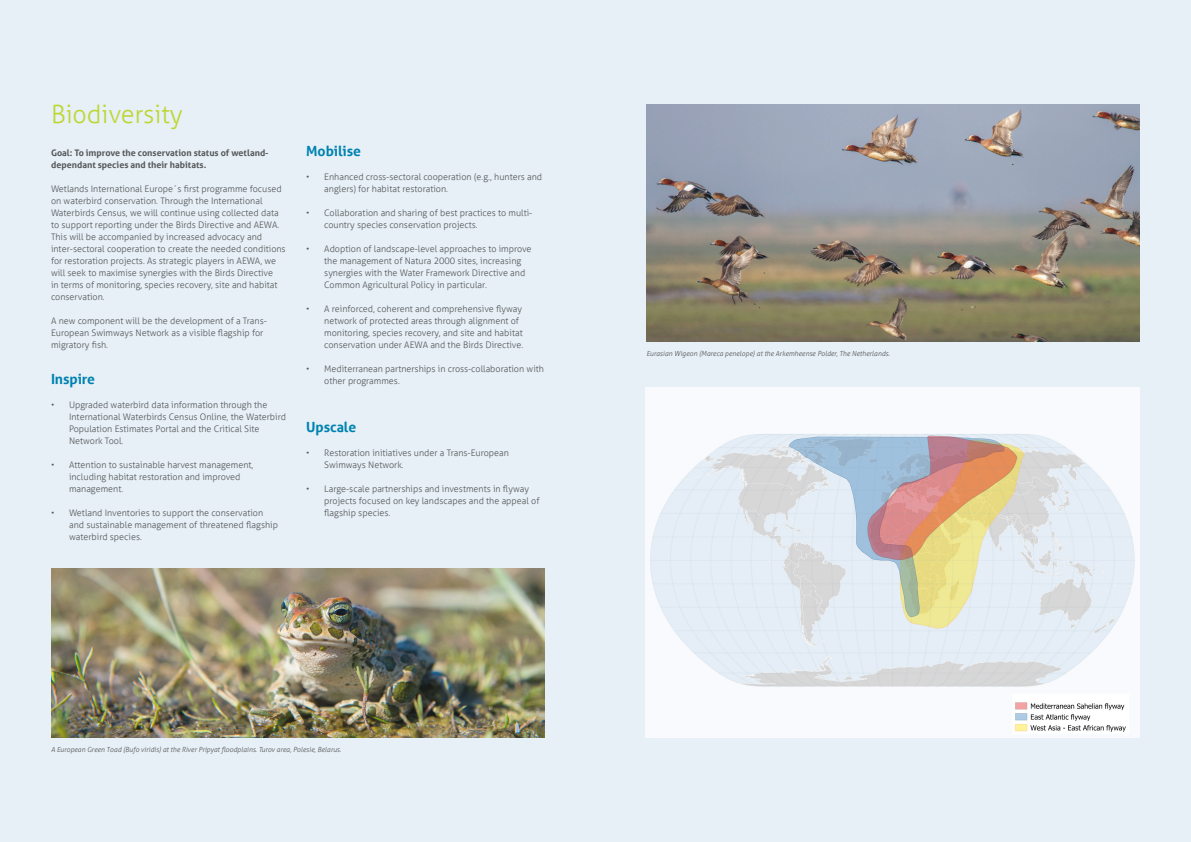
<style>
.page{position:relative;width:1191px;height:842px;background:#e6f0f6}
.page>*{position:absolute;margin:0;border:0;box-sizing:border-box;transform-origin:0 0}
.t1{font:300 25px "Aller";color:#bed630}
.t2{font:700 14px "Aller";letter-spacing:-.005em;color:#0082b0}
.t3{font:300 9px/12px "Aller";color:#57585a}
.t4{font:700 9px/12px "Aller";color:#57585a}
.t5{font:italic 300 7px "Aller";color:#57585a}
</style>
<div class="page">
<img style="left:51px;top:568px;width:493px;height:169px">
<img style="left:646px;top:105px;width:494px;height:236px">
<img style="left:645px;top:387px;width:495px;height:350px">
<h1 class="t1" style="left:51px;top:99px;width:133px">Biodiversity</h1>
<p class="t4" style="left:51px;top:147px;width:219px">Goal: To improve the conservation status of wetland&shy;dependant species and their habitats.</p>
<p class="t3" style="left:51px;top:183px;width:236px">Wetlands International Europe´s first programme focused on waterbird conservation. Through the International Waterbirds Census, we will continue using collected data to support reporting under the Birds Directive and AEWA.<br>This will be accompanied by increased advocacy and inter-sectoral cooperation to create the needed conditions for restoration projects. As strategic players in AEWA, we will seek to maximise synergies with the Birds Directive<br>in terms of monitoring, species recovery, site and habitat conservation.</p>
<p class="t3" style="left:51px;top:315px;width:217px">A new component will be the development of a Trans-<br>European Swimways Network as a visible flagship for migratory fish.</p>
<h2 class="t2" style="left:51px;top:370px;width:46px">Inspire</h2>
<p class="t3" style="left:69px;top:399px;width:218px;text-indent:-18px">• Upgraded waterbird data information through the International Waterbirds Census Online, the Waterbird Population Estimates Portal and the Critical Site Network Tool.</p>
<p class="t3" style="left:69px;top:459px;width:186px;text-indent:-18px">• Attention to sustainable harvest management, including habitat restoration and improved management.</p>
<p class="t3" style="left:69px;top:507px;width:210px;text-indent:-18px">• Wetland Inventories to support the conservation and sustainable management of threatened flagship waterbird species.</p>
<h2 class="t2" style="left:306px;top:142px;width:56px">Mobilise</h2>
<p class="t3" style="left:324px;top:171px;width:219px;text-indent:-18px">• Enhanced cross-sectoral cooperation (e.g., hunters and anglers) for habitat restoration.</p>
<p class="t3" style="left:324px;top:207px;width:210px;text-indent:-18px">• Collaboration and sharing of best practices to multi&shy;country species conservation projects.</p>
<p class="t3" style="left:324px;top:243px;width:209px;text-indent:-18px">• Adoption of landscape-level approaches to improve the management of Natura 2000 sites, increasing synergies with the Water Framework Directive and Common Agricultural Policy in particular.</p>
<p class="t3" style="left:324px;top:303px;width:200px;text-indent:-18px">• A reinforced, coherent and comprehensive flyway network of protected areas through alignment of monitoring, species recovery, and site and habitat conservation under AEWA and the Birds Directive.</p>
<p class="t3" style="left:324px;top:363px;width:221px;text-indent:-18px">• Mediterranean partnerships in cross-collaboration with other programmes.</p>
<h2 class="t2" style="left:306px;top:418px;width:52px">Upscale</h2>
<p class="t3" style="left:324px;top:447px;width:186px;text-indent:-18px">• Restoration initiatives under a Trans-European<br>Swimways Network.</p>
<p class="t3" style="left:324px;top:483px;width:217px;text-indent:-18px">• Large-scale partnerships and investments in flyway projects focused on key landscapes and the appeal of flagship species.</p>
<p class="t5" style="left:51px;top:745px;width:292px">A European Green Toad (Bufo viridis) at the River Pripyat floodplains. Turov area, Polesie, Belarus.</p>
<p class="t5" style="left:646px;top:350px;width:245px">Eurasian Wigeon (Mareca penelope) at the Arkemheense Polder, The Netherlands.</p>
</div>
